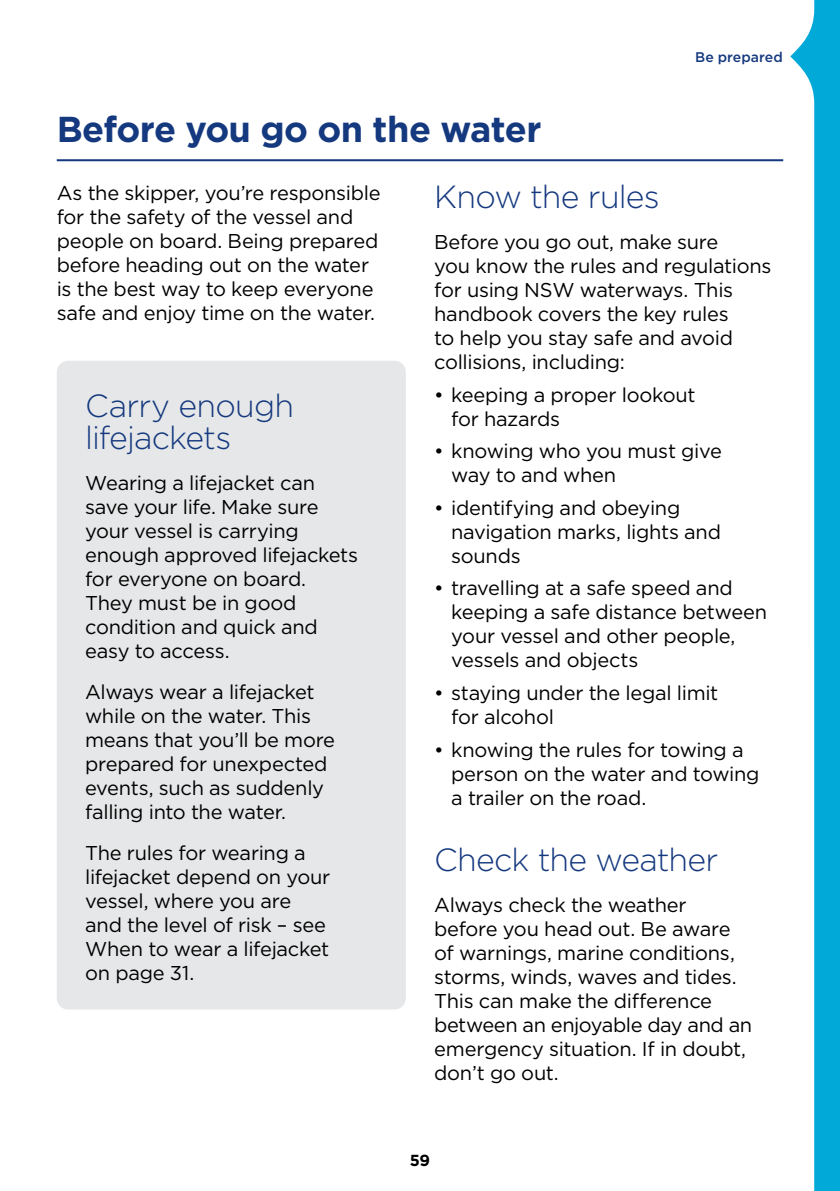
<style>
.page{position:relative;width:840px;height:1191px;background:#fff}
.page>*{position:absolute;margin:0;border:0;box-sizing:border-box;transform-origin:0 0}
.TfNSW_Heading_H2___P{font:700 36px "Gotham";letter-spacing:-.02em;color:#15397f}
.TfNSW_Heading_H3{font:300 32px/32px "Gotham";letter-spacing:-.025em;color:#15397f}
.TfNSW_body_text{font:20px/24px "Gotham";letter-spacing:-.015em;color:#000}
.TfNSW_body_b4{font:20px/24px "Gotham";letter-spacing:-.015em;color:#000}
.t1{font:700 16px "Gotham";color:#000}
.t2{font:500 14px "Gotham";letter-spacing:.005em;color:#15397f}
</style>
<div class="page">
<hr style="left:57px;top:159px;width:725px;height:2px;background:#15397f">
<div style="left:57px;top:361px;width:348px;height:648px;background:#e6e7e8;border-radius:11px"></div>
<svg style="left:790px;top:0;width:49px;height:1191px"></svg>
<p class="t2" style="left:695px;top:48px;width:89px">Be prepared</p>
<h2 class="TfNSW_Heading_H2___P" style="left:57px;top:106px;width:486px">Before you go on the water</h2>
<p class="TfNSW_body_text" style="left:57px;top:181px;width:325px">As the skipper, you’re responsible for the safety of the vessel and people on board. Being prepared before heading out on the water is the best way to keep everyone safe and enjoy time on the water.</p>
<h3 class="TfNSW_Heading_H3" style="left:434px;top:180px;width:227px">Know the rules</h3>
<p class="TfNSW_body_b4" style="left:434px;top:230px;width:338px">Before you go out, make sure<br>you know the rules and regulations for using NSW waterways. This handbook covers the key rules<br>to help you stay safe and avoid collisions, including:</p>
<p class="TfNSW_body_text" style="left:451px;top:382px;width:246px;text-indent:-17px">• keeping a proper lookout for hazards</p>
<p class="TfNSW_body_text" style="left:451px;top:439px;width:272px;text-indent:-17px">• knowing who you must give way to and when</p>
<p class="TfNSW_body_text" style="left:451px;top:495px;width:271px;text-indent:-17px">• identifying and obeying navigation marks, lights and sounds</p>
<p class="TfNSW_body_text" style="left:451px;top:576px;width:317px;text-indent:-17px">• travelling at a safe speed and keeping a safe distance between your vessel and other people, vessels and objects</p>
<p class="TfNSW_body_text" style="left:451px;top:680px;width:268px;text-indent:-17px">• staying under the legal limit for alcohol</p>
<p class="TfNSW_body_text" style="left:451px;top:737px;width:309px;text-indent:-17px">• knowing the rules for towing a person on the water and towing a trailer on the road.</p>
<h3 class="TfNSW_Heading_H3" style="left:85px;top:388px;width:210px">Carry enough lifejackets</h3>
<p class="TfNSW_body_text" style="left:85px;top:470px;width:274px">Wearing a lifejacket can save your life. Make sure your vessel is carrying enough approved lifejackets for everyone on board.<br>They must be in good condition and quick and easy to access.</p>
<p class="TfNSW_body_text" style="left:85px;top:679px;width:251px">Always wear a lifejacket while on the water. This means that you’ll be more prepared for unexpected events, such as suddenly falling into the water.</p>
<p class="TfNSW_body_text" style="left:85px;top:840px;width:246px">The rules for wearing a lifejacket depend on your vessel, where you are and the level of risk – see<br>When to wear a lifejacket on page 31.</p>
<h3 class="TfNSW_Heading_H3" style="left:434px;top:842px;width:285px">Check the weather</h3>
<p class="TfNSW_body_text" style="left:434px;top:892px;width:319px">Always check the weather before you head out. Be aware of warnings, marine conditions, storms, winds, waves and tides.<br>This can make the difference between an enjoyable day and an emergency situation. If in doubt, don’t go out.</p>
<p class="t1" style="left:409px;top:1149px;width:22px">59</p>
</div>
